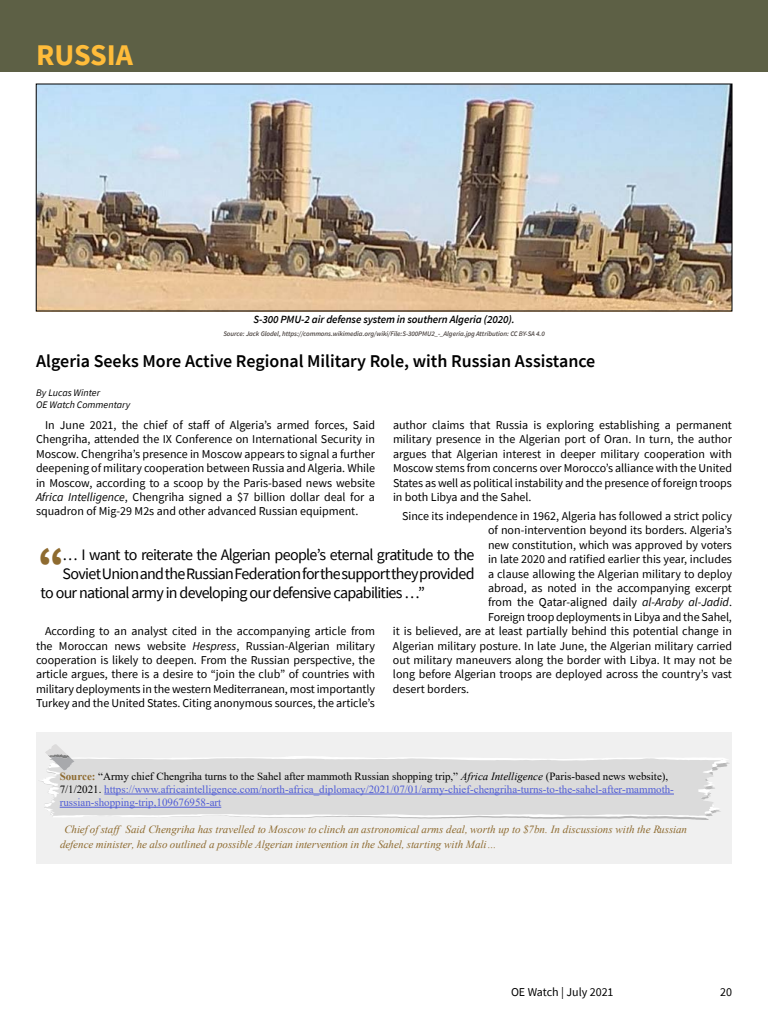
<style>
.page{position:relative;width:768px;height:1024px;background:#fff}
.page>*{position:absolute;margin:0;border:0;box-sizing:border-box;transform-origin:0 0}
.t1{font:900 45.5px "Source Sans Pro";color:#8e6b30}
.t2{font:700 30px "Source Sans Pro";color:#ffbc3a}
.t3{font:600 18px "Source Sans Pro";color:#000}
.t4{font:16px "Source Sans Pro";letter-spacing:-.045em;color:#000}
.t5{font:12px/14.4px "Source Sans Pro";color:#000;text-align:justify}
.t6{font:11px/13.2px "Times New Roman";color:#4f5cd6}
.t7{font:italic 11px/15px "Times New Roman";letter-spacing:-.005em;color:#8e6b30}
.t8{font:italic 600 11px "Source Sans Pro";letter-spacing:-.01em;color:#000}
.t9{font:italic 10px/12px "Source Sans Pro";color:#000}
.t10{font:italic 600 7px "Source Sans Pro";letter-spacing:-.01em;color:#524b48}
.s1{font-style:italic}
.s2{font-weight:700;color:#8e6b30}
.s3{color:#000}
.s4{font-style:italic;color:#000}
</style>
<div class="page">
<div style="left:36px;top:732px;width:696px;height:132px;background:#f0f0f0"></div>
<svg style="left:403px;top:818px;width:306px;height:2px"></svg>
<svg style="left:41px;top:756px;width:689px;height:62px"></svg>
<svg style="left:43px;top:758px;width:680px;height:58px;fill:#dbdbdb"></svg>
<svg style="left:45px;top:744px;width:29px;height:26px"></svg>
<hr style="left:104px;top:794px;width:570px;height:1px;background:#4f5cd6">
<hr style="left:60px;top:807px;width:161px;height:1px;background:#4f5cd6">
<img style="left:38px;top:86px;width:692px;height:223px">
<div style="left:0;top:0;width:768px;height:72px;background:#5d6045"></div>
<h2 class="t2" style="left:36px;top:35px;width:99px">RUSSIA</h2>
<p class="t8" style="left:254px;top:312px;width:263px">S-300 PMU-2 air defense system in southern Algeria (2020).</p>
<p class="t10" style="left:223px;top:329px;width:323px">Source: Jack Glodel, https://commons.wikimedia.org/wiki/File:S-300PMU2_-_Algeria.jpg Attribution: CC BY-SA 4.0</p>
<h3 class="t3" style="left:36px;top:349px;width:561px">Algeria Seeks More Active Regional Military Role, with Russian Assistance</h3>
<p class="t9" style="left:36px;top:387px;width:95px">By Lucas Winter<br>OE Watch Commentary</p>
<p class="t5" style="left:36px;top:418px;width:341px;text-indent:9px">In June 2021, the chief of staff of Algeria’s armed forces, Said Chengriha, attended the IX Conference on International Security in Moscow. Chengriha’s presence in Moscow appears to signal a further deepening of military cooperation between Russia and Algeria. While in Moscow, according to a scoop by the Paris-based news website <span class="s1">Africa Intelligence</span>, Chengriha signed a $7 billion dollar deal for a squadron of Mig-29 M2s and other advanced Russian equipment.</p>
<p class="t5" style="left:393px;top:418px;width:341px">author claims that Russia is exploring establishing a permanent military presence in the Algerian port of Oran. In turn, the author argues that Algerian interest in deeper military cooperation with Moscow stems from concerns over Morocco’s alliance with the United States as well as political instability and the presence of foreign troops in both Libya and the Sahel.</p>
<p class="t5" style="left:402px;top:509px;width:331px">Since its independence in 1962, Algeria has followed a strict policy</p>
<p class="t5" style="left:488px;top:523px;width:245px">of non-intervention beyond its borders. Algeria’s</p>
<p class="t5" style="left:488px;top:537px;width:245px">new constitution, which was approved by voters</p>
<p class="t5" style="left:488px;top:552px;width:245px">in late 2020 and ratified earlier this year, includes</p>
<p class="t5" style="left:488px;top:566px;width:245px">a clause allowing the Algerian military to deploy</p>
<p class="t5" style="left:488px;top:581px;width:245px">abroad, as noted in the accompanying excerpt</p>
<p class="t5" style="left:488px;top:595px;width:245px">from the Qatar-aligned daily <span class="s1">al-Araby al-Jadid</span>.</p>
<p class="t5" style="left:488px;top:609px;width:245px">Foreign troop deployments in Libya and the Sahel,</p>
<p class="t5" style="left:393px;top:624px;width:341px">it is believed, are at least partially behind this potential change in</p>
<p class="t5" style="left:393px;top:638px;width:341px">Algerian military posture. In late June, the Algerian military carried</p>
<p class="t5" style="left:393px;top:653px;width:341px">out military maneuvers along the border with Libya. It may not be</p>
<p class="t5" style="left:393px;top:667px;width:341px">long before Algerian troops are deployed across the country’s vast</p>
<p class="t5" style="left:393px;top:681px;width:78px">desert borders.</p>
<h1 class="t1" style="left:38px;top:532px;width:28px">“</h1>
<h3 class="t4" style="left:63px;top:544px;width:413px">… I want to reiterate the Algerian people’s eternal gratitude to the</h3>
<h3 class="t4" style="left:63px;top:564px;width:413px">Soviet Union and the Russian Federation for the support they provided</h3>
<h3 class="t4" style="left:41px;top:583px;width:386px">to our national army in developing our defensive capabilities …”</h3>
<p class="t5" style="left:36px;top:624px;width:341px;text-indent:9px">According to an analyst cited in the accompanying article from the Moroccan news website <span class="s1">Hespress</span>, Russian-Algerian military cooperation is likely to deepen. From the Russian perspective, the article argues, there is a desire to “join the club” of countries with military deployments in the western Mediterranean, most importantly Turkey and the United States. Citing anonymous sources, the article’s</p>
<p class="t6" style="left:60px;top:769px;width:616px"><span class="s2">Source:</span> <span class="s3">“Army chief Chengriha turns to the Sahel after mammoth Russian shopping trip,”</span> <span class="s4">Africa Intelligence</span> <span class="s3">(Paris-based news website),<br>7/1/2021.</span> https://www.africaintelligence.com/north-africa_diplomacy/2021/07/01/army-chief-chengriha-turns-to-the-sahel-after-mammoth&shy;russian-shopping-trip,109676958-art</p>
<p class="t7" style="left:60px;top:821px;width:629px;text-indent:4px">Chief of staff Said Chengriha has travelled to Moscow to clinch an astronomical arms deal, worth up to $7bn. In discussions with the Russian defence minister, he also outlined a possible Algerian intervention in the Sahel, starting with Mali…</p>
<p class="t5" style="left:511px;top:985px;width:104px">OE Watch | July 2021</p>
<p class="t5" style="left:720px;top:985px;width:13px">20</p>
</div>
